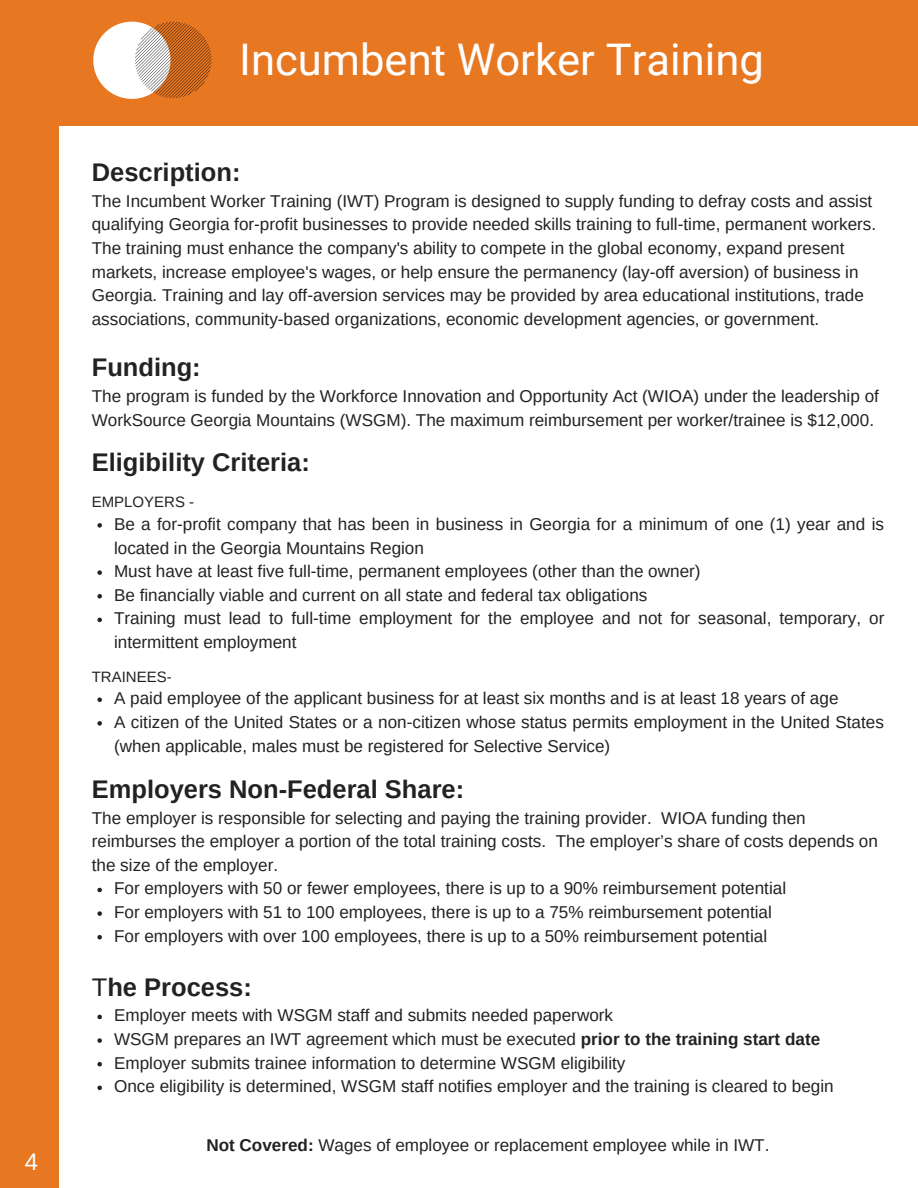
<style>
.page{position:relative;width:918px;height:1188px;background:#fff}
.page>*{position:absolute;margin:0;border:0;box-sizing:border-box;transform-origin:0 0}
.t1{font:43.65px "Roboto";color:#fff}
.t2{font:700 25.5px "Arimo";color:#222}
.t3{font:24px "Arimo";color:#fff}
.t4{font:17.1px/23.7px "Arimo";color:#222}
.t5{font:15px "Arimo";color:#222}
.s1{font-weight:400}
.s2{font-weight:700}
</style>
<div class="page">
<div style="left:0;top:0;width:917px;height:126px;background:#e87722"></div>
<svg style="left:93px;top:22px;width:119px;height:77px"></svg>
<div style="left:0;top:91px;width:58px;height:1097px;background:#e87722"></div>
<svg style="left:97px;top:523px;width:5px;height:5px"></svg>
<svg style="left:97px;top:570px;width:5px;height:5px"></svg>
<svg style="left:97px;top:594px;width:5px;height:4px"></svg>
<svg style="left:97px;top:618px;width:5px;height:4px"></svg>
<svg style="left:97px;top:698px;width:5px;height:4px"></svg>
<svg style="left:97px;top:721px;width:5px;height:5px"></svg>
<svg style="left:97px;top:888px;width:5px;height:4px"></svg>
<svg style="left:97px;top:911px;width:5px;height:5px"></svg>
<svg style="left:97px;top:935px;width:5px;height:4px"></svg>
<svg style="left:97px;top:1015px;width:5px;height:4px"></svg>
<svg style="left:97px;top:1038px;width:5px;height:5px"></svg>
<svg style="left:97px;top:1062px;width:5px;height:4px"></svg>
<svg style="left:97px;top:1086px;width:5px;height:4px"></svg>
<h3 class="t3" style="left:25px;top:1148px;width:15px">4</h3>
<h1 class="t1" style="left:239px;top:34px;width:526px">Incumbent Worker Training</h1>
<h2 class="t2" style="left:92px;top:158px;width:150px">Description:</h2>
<p class="t4" style="left:92px;top:189px;width:786px">The Incumbent Worker Training (IWT) Program is designed to supply funding to defray costs and assist qualifying Georgia for-profit businesses to provide needed skills training to full-time, permanent workers.<br>The training must enhance the company's ability to compete in the global economy, expand present markets, increase employee's wages, or help ensure the permanency (lay-off aversion) of business in Georgia. Training and lay off-aversion services may be provided by area educational institutions, trade associations, community-based organizations, economic development agencies, or government.</p>
<h2 class="t2" style="left:92px;top:353px;width:110px">Funding:</h2>
<p class="t4" style="left:92px;top:384px;width:789px">The program is funded by the Workforce Innovation and Opportunity Act (WIOA) under the leadership of<br>WorkSource Georgia Mountains (WSGM). The maximum reimbursement per worker/trainee is $12,000.</p>
<h2 class="t2" style="left:92px;top:448px;width:220px">Eligibility Criteria:</h2>
<p class="t5" style="left:92px;top:494px;width:104px">EMPLOYERS -</p>
<p class="t4" style="left:114px;top:512px;width:772px">Be a for-profit company that has been in business in Georgia for a minimum of one (1) year and is located in the Georgia Mountains Region<br>Must have at least five full-time, permanent employees (other than the owner)<br>Be financially viable and current on all state and federal tax obligations<br>Training must lead to full-time employment for the employee and not for seasonal, temporary, or intermittent employment</p>
<p class="t5" style="left:92px;top:668px;width:81px">TRAINEES-</p>
<p class="t4" style="left:114px;top:686px;width:771px">A paid employee of the applicant business for at least six months and is at least 18 years of age<br>A citizen of the United States or a non-citizen whose status permits employment in the United States (when applicable, males must be registered for Selective Service)</p>
<h2 class="t2" style="left:92px;top:775px;width:374px">Employers Non-Federal Share:</h2>
<p class="t4" style="left:92px;top:806px;width:788px">The employer is responsible for selecting and paying the training provider. WIOA funding then reimburses the employer a portion of the total training costs. The employer’s share of costs depends on the size of the employer.</p>
<p class="t4" style="left:114px;top:877px;width:674px">For employers with 50 or fewer employees, there is up to a 90% reimbursement potential<br>For employers with 51 to 100 employees, there is up to a 75% reimbursement potential<br>For employers with over 100 employees, there is up to a 50% reimbursement potential</p>
<h2 class="t2" style="left:92px;top:973px;width:162px"><span class="s1">T</span>he Process:</h2>
<p class="t4" style="left:114px;top:1004px;width:721px">Employer meets with WSGM staff and submits needed paperwork<br>WSGM prepares an IWT agreement which must be executed <span class="s2">prior to the training start date </span>Employer submits trainee information to determine WSGM eligibility<br>Once eligibility is determined, WSGM staff notifies employer and the training is cleared to begin</p>
<p class="t4" style="left:206px;top:1133px;width:565px"><span class="s2">Not Covered:</span> Wages of employee or replacement employee while in IWT.</p>
</div>
